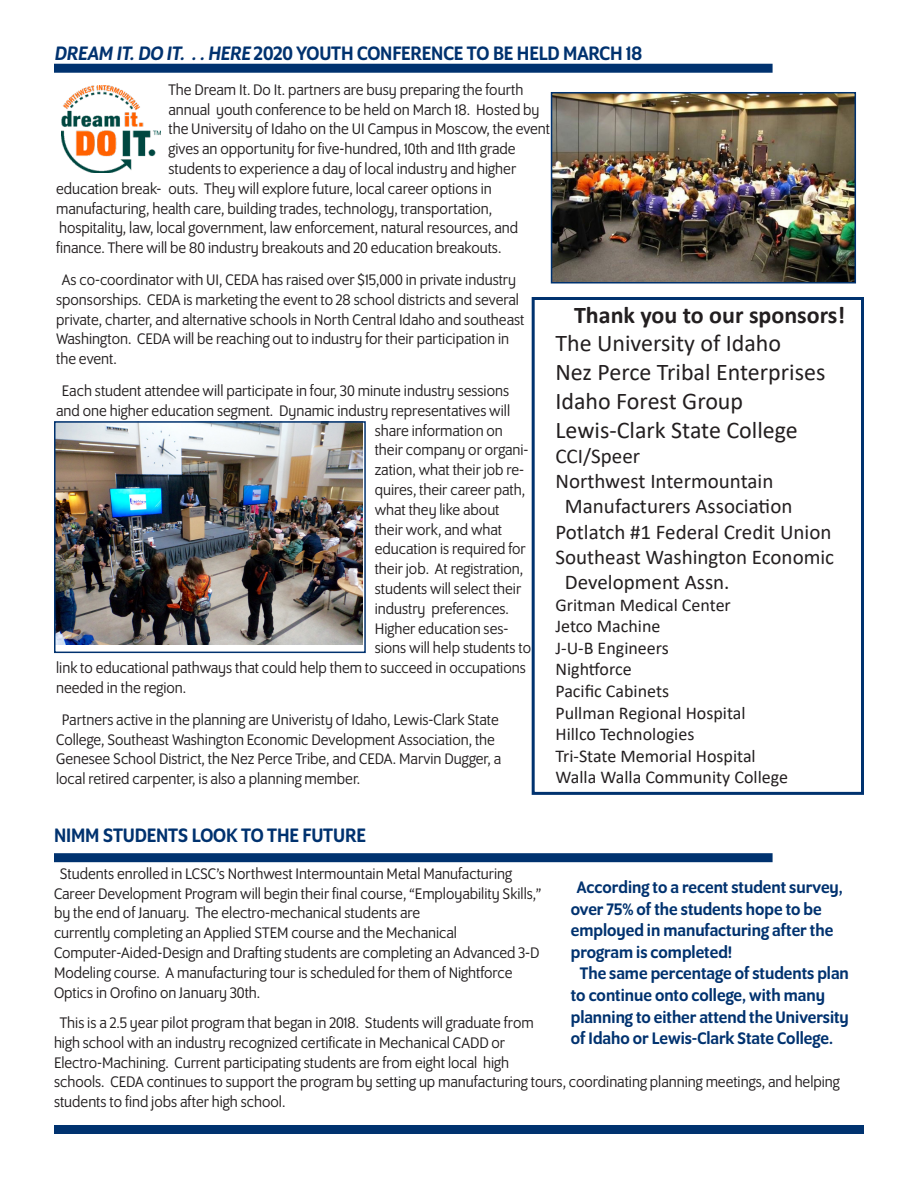
<style>
.page{position:relative;width:918px;height:1188px;background:#fff}
.page>*{position:absolute;margin:0;border:0;box-sizing:border-box;transform-origin:0 0}
.t1{font:24px "Calibri";color:#231f20}
.t2{font:700 24px "Calibri";color:#231f20}
.t3{font:21px "Calibri";color:#231f20}
.Box2_BodyText_Black{font:500 21px "Program OT";letter-spacing:-.005em;color:#00326f}
.t4{font:500 18px/21.6px "Program OT";color:#00326f}
.t5{font:18px "Calibri";color:#231f20}
.t6{font:16.5px/19.8px "Program OT";color:#231f20}
</style>
<div class="page">
<div style="left:54px;top:64px;width:719px;height:9px;background:#00326f"></div>
<div style="left:54px;top:1125px;width:810px;height:9px;background:#00326f"></div>
<img style="left:62px;top:86px;width:98px;height:87px">
<div style="left:532px;top:297px;width:332px;height:498px;border:3px solid #00326f"></div>
<img style="left:554px;top:95px;width:299px;height:186px">
<div style="left:551px;top:92px;width:305px;height:192px;border:2px solid #00326f"></div>
<img style="left:57px;top:424px;width:306px;height:221px">
<div style="left:54px;top:421px;width:312px;height:232px;border:2px solid #00326f"></div>
<div style="left:54px;top:853px;width:719px;height:9px;background:#00326f"></div>
<p class="Box2_BodyText_Black" style="left:54px;top:41px;width:590px">DREAM IT.DO IT. ..HERE2020 YOUTH CONFERENCE TO BE HELD MARCH 18</p>
<p class="t6" style="left:168px;top:80px;width:356px">The Dream It. Do It. partners are busy preparing the fourth</p>
<p class="t6" style="left:168px;top:99px;width:373px">annual youth conference to be held on March 18. Hosted by</p>
<p class="t6" style="left:168px;top:119px;width:383px">the University of Idaho on the UI Campus in Moscow, the event</p>
<p class="t6" style="left:168px;top:139px;width:349px">gives an opportunity for five-hundred, 10th and 11th grade</p>
<p class="t6" style="left:168px;top:159px;width:349px">students to experience a day of local industry and higher</p>
<p class="t6" style="left:56px;top:179px;width:437px">education break- outs. They will explore future, local career options in</p>
<p class="t6" style="left:56px;top:198px;width:438px">manufacturing, health care, building trades, technology, transportation,</p>
<p class="t6" style="left:56px;top:218px;width:463px">hospitality, law, local government, law enforcement, natural resources, and finance. There will be 80 industry breakouts and 20 education breakouts.</p>
<p class="t6" style="left:62px;top:270px;width:456px">As co-coordinator with UI, CEDA has raised over $15,000 in private industry</p>
<p class="t6" style="left:56px;top:290px;width:470px">sponsorships. CEDA is marketing the event to 28 school districts and several private, charter, and alternative schools in North Central Idaho and southeast Washington. CEDA will be reaching out to industry for their participation in the event.</p>
<p class="t6" style="left:62px;top:381px;width:449px">Each student attendee will participate in four, 30 minute industry sessions</p>
<p class="t6" style="left:56px;top:401px;width:455px">and one higher education segment. Dynamic industry representatives will</p>
<p class="t6" style="left:375px;top:420px;width:130px">share information on</p>
<p class="t6" style="left:375px;top:440px;width:155px">their company or organi-</p>
<p class="t6" style="left:375px;top:460px;width:151px">zation, what their job re-</p>
<p class="t6" style="left:375px;top:480px;width:152px">quires, their career path,</p>
<p class="t6" style="left:375px;top:500px;width:126px">what they like about</p>
<p class="t6" style="left:375px;top:519px;width:129px">their work, and what</p>
<p class="t6" style="left:375px;top:539px;width:152px">education is required for</p>
<p class="t6" style="left:375px;top:559px;width:150px">their job. At registration,</p>
<p class="t6" style="left:375px;top:579px;width:148px">students will select their</p>
<p class="t6" style="left:375px;top:599px;width:136px">industry preferences.</p>
<p class="t6" style="left:375px;top:618px;width:135px">Higher education ses-</p>
<p class="t6" style="left:375px;top:638px;width:158px">sions will help students to</p>
<p class="t6" style="left:56px;top:658px;width:471px">link to educational pathways that could help them to succeed in occupations</p>
<p class="t6" style="left:56px;top:678px;width:132px">needed in the region.</p>
<p class="t6" style="left:62px;top:710px;width:438px">Partners active in the planning are Univeristy of Idaho, Lewis-Clark State</p>
<p class="t6" style="left:56px;top:729px;width:440px">College, Southeast Washington Economic Development Association, the</p>
<p class="t6" style="left:56px;top:749px;width:446px">Genesee School District, the Nez Perce Tribe, and CEDA. Marvin Dugger, a</p>
<p class="t6" style="left:56px;top:769px;width:306px">local retired carpenter, is also a planning member.</p>
<p class="t2" style="left:574px;top:298px;width:273px">Thank you to our sponsors!</p>
<p class="t1" style="left:555px;top:327px;width:227px">The University of Idaho</p>
<p class="t1" style="left:555px;top:356px;width:272px">Nez Perce Tribal Enterprises</p>
<p class="t1" style="left:555px;top:384px;width:189px">Idaho Forest Group</p>
<p class="t1" style="left:555px;top:413px;width:244px">Lewis-Clark State College</p>
<p class="t3" style="left:555px;top:441px;width:86px">CCI/Speer</p>
<p class="t3" style="left:555px;top:467px;width:220px">Northwest Intermountain</p>
<p class="t3" style="left:565px;top:492px;width:229px">Manufacturers Association</p>
<p class="t3" style="left:555px;top:517px;width:278px">Potlatch #1 Federal Credit Union</p>
<p class="t3" style="left:555px;top:542px;width:280px">Southeast Washington Economic</p>
<p class="t3" style="left:565px;top:567px;width:166px">Development Assn.</p>
<p class="t5" style="left:555px;top:592px;width:177px">Gritman Medical Center</p>
<p class="t5" style="left:555px;top:614px;width:107px">Jetco Machine</p>
<p class="t5" style="left:555px;top:635px;width:115px">J-U-B Engineers</p>
<p class="t5" style="left:555px;top:657px;width:78px">Nightforce</p>
<p class="t5" style="left:555px;top:678px;width:115px">Pacific Cabinets</p>
<p class="t5" style="left:555px;top:700px;width:192px">Pullman Regional Hospital</p>
<p class="t5" style="left:555px;top:722px;width:140px">Hillco Technologies</p>
<p class="t5" style="left:555px;top:743px;width:202px">Tri-State Memorial Hospital</p>
<p class="t5" style="left:555px;top:765px;width:234px">Walla Walla Community College</p>
<p class="Box2_BodyText_Black" style="left:54px;top:823px;width:313px">NIMM STUDENTS LOOK TO THE FUTURE</p>
<p class="t6" style="left:60px;top:864px;width:454px">Students enrolled in LCSC’s Northwest Intermountain Metal Manufacturing</p>
<p class="t6" style="left:54px;top:883px;width:489px">Career Development Program will begin their final course, “Employability Skills,”</p>
<p class="t6" style="left:54px;top:903px;width:368px">by the end of January. The electro-mechanical students are</p>
<p class="t6" style="left:54px;top:923px;width:405px">currently completing an Applied STEM course and the Mechanical</p>
<p class="t6" style="left:54px;top:943px;width:487px">Computer-Aided-Design and Drafting students are completing an Advanced 3-D<br>Modeling course. A manufacturing tour is scheduled for them of Nightforce</p>
<p class="t6" style="left:54px;top:982px;width:208px">Optics in Orofino on January 30th.</p>
<p class="t6" style="left:54px;top:1013px;width:481px;text-indent:6px">This is a 2.5 year pilot program that began in 2018. Students will graduate from high school with an industry recognized certificate in Mechanical CADD or</p>
<p class="t6" style="left:54px;top:1052px;width:787px">Electro-Machining. Current participating students are from eight local high<br>schools. CEDA continues to support the program by setting up manufacturing tours, coordinating planning meetings, and helping students to find jobs after high school.</p>
<p class="t4" style="left:571px;top:876px;width:274px;text-indent:6px">According to a recent student survey, over 75% of the students hope to be employed in manufacturing after the program is completed!</p>
<p class="t4" style="left:571px;top:963px;width:280px;text-indent:9px">The same percentage of students plan to continue onto college, with many planning to either attend the University of Idaho or Lewis-Clark State College.</p>
</div>
